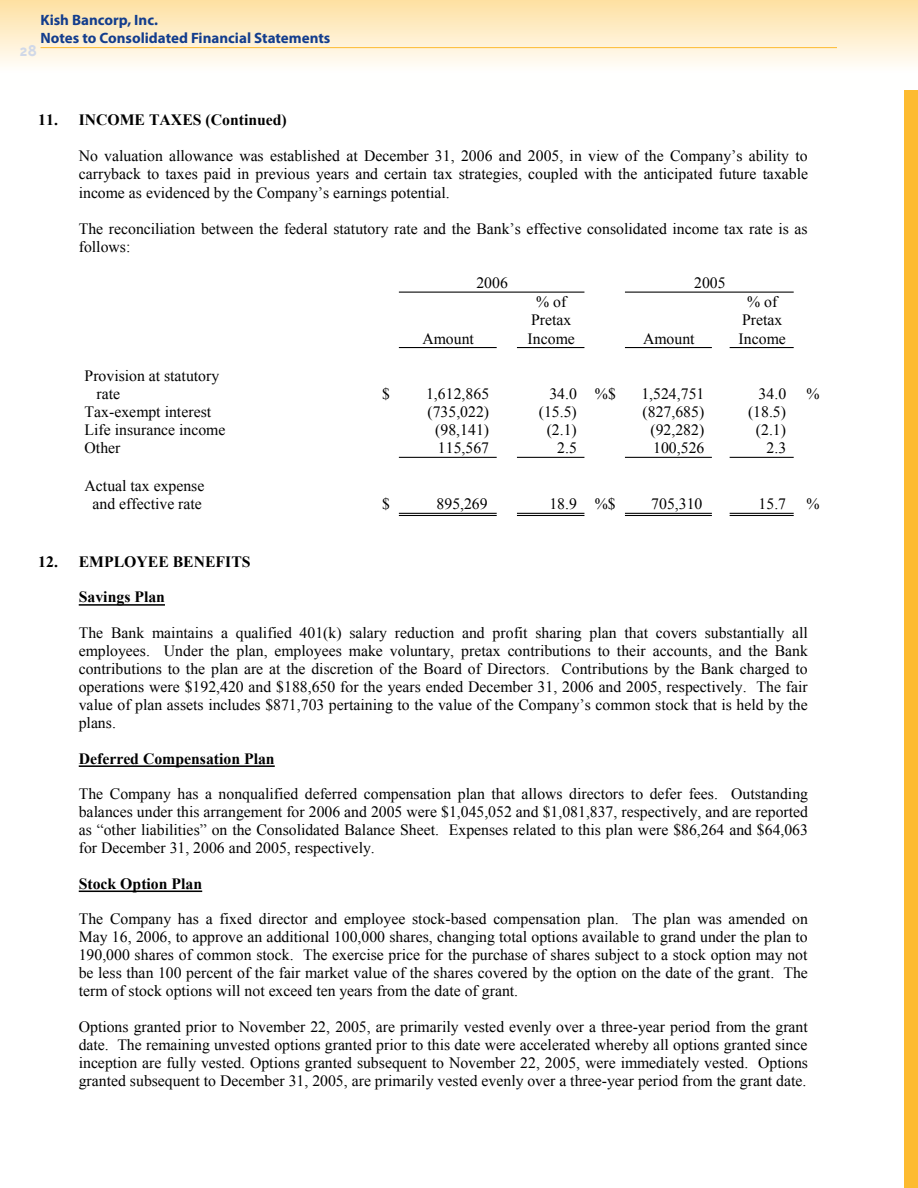
<style>
.page{position:relative;width:918px;height:1188px;background:#fff}
.page>*{position:absolute;margin:0;border:0;box-sizing:border-box;transform-origin:0 0}
.t1{font:700 18px "Triplex";color:#d0d8e8}
.t2{font:15.75px/18.1px "Times New Roman";color:#000;text-align:justify}
.t3{font:700 15.75px "Times New Roman";color:#000}
.t4{font:700 15px/18px "Myriad Pro";color:#133d8d}
</style>
<div class="page">
<div style="left:904px;top:54px;width:14px;height:1134px;background:#fdbb30"></div>
<div style="left:0;top:0;width:918px;height:90px;background:linear-gradient(to bottom,#fee1a4,#fff)"></div>
<svg style="left:917px;top:0;width:1px;height:90px"></svg>
<hr style="left:399px;top:292px;width:185px;height:1px;background:#000">
<hr style="left:625px;top:292px;width:169px;height:1px;background:#000">
<hr style="left:399px;top:347px;width:98px;height:1px;background:#000">
<hr style="left:517px;top:347px;width:67px;height:1px;background:#000">
<hr style="left:625px;top:347px;width:87px;height:1px;background:#000">
<hr style="left:730px;top:347px;width:64px;height:1px;background:#000">
<hr style="left:399px;top:457px;width:98px;height:1px;background:#000">
<hr style="left:517px;top:457px;width:67px;height:1px;background:#000">
<hr style="left:625px;top:457px;width:87px;height:1px;background:#000">
<hr style="left:730px;top:457px;width:64px;height:1px;background:#000">
<hr style="left:399px;top:513px;width:98px;height:1px;background:#000">
<hr style="left:399px;top:515px;width:98px;height:1px;background:#000">
<hr style="left:517px;top:513px;width:67px;height:1px;background:#000">
<hr style="left:517px;top:515px;width:67px;height:1px;background:#000">
<hr style="left:625px;top:513px;width:87px;height:1px;background:#000">
<hr style="left:625px;top:515px;width:87px;height:1px;background:#000">
<hr style="left:730px;top:513px;width:64px;height:1px;background:#000">
<hr style="left:730px;top:515px;width:64px;height:1px;background:#000">
<hr style="left:79px;top:604px;width:86px;height:2px;background:#000">
<hr style="left:79px;top:765px;width:196px;height:2px;background:#000">
<hr style="left:79px;top:891px;width:123px;height:1px;background:#000">
<hr style="left:40px;top:47px;width:797px;height:1px;background:#fdbb30">
<p class="t4" style="left:40px;top:10px;width:291px">Kish Bancorp, Inc.<br>Notes to Consolidated Financial Statements</p>
<p class="t1" style="left:20px;top:40px;width:18px">28</p>
<p class="t3" style="left:38px;top:109px;width:250px">11. INCOME TAXES (Continued)</p>
<p class="t2" style="left:79px;top:147px;width:731px">No valuation allowance was established at December 31, 2006 and 2005, in view of the Company’s ability to carryback to taxes paid in previous years and certain tax strategies, coupled with the anticipated future taxable income as evidenced by the Company’s earnings potential.</p>
<p class="t2" style="left:79px;top:219px;width:730px">The reconciliation between the federal statutory rate and the Bank’s effective consolidated income tax rate is as follows:</p>
<p class="t2" style="left:476px;top:273px;width:33px">2006</p>
<p class="t2" style="left:694px;top:273px;width:33px">2005</p>
<p class="t2" style="left:536px;top:293px;width:32px">% of</p>
<p class="t2" style="left:747px;top:293px;width:32px">% of</p>
<p class="t2" style="left:531px;top:311px;width:42px">Pretax</p>
<p class="t2" style="left:742px;top:311px;width:42px">Pretax</p>
<p class="t2" style="left:422px;top:329px;width:53px">Amount</p>
<p class="t2" style="left:528px;top:329px;width:49px">Income</p>
<p class="t2" style="left:643px;top:329px;width:53px">Amount</p>
<p class="t2" style="left:739px;top:329px;width:49px">Income</p>
<p class="t2" style="left:96px;top:366px;width:124px;text-indent:-12px">Provision at statutory rate</p>
<p class="t2" style="left:382px;top:384px;width:9px">$</p>
<p class="t2" style="left:426px;top:384px;width:65px">1,612,865</p>
<p class="t2" style="left:549px;top:384px;width:68px">34.0 %$</p>
<p class="t2" style="left:641px;top:384px;width:65px">1,524,751</p>
<p class="t2" style="left:759px;top:384px;width:29px">34.0</p>
<p class="t2" style="left:807px;top:384px;width:15px">%</p>
<p class="t2" style="left:85px;top:403px;width:128px">Tax-exempt interest</p>
<p class="t2" style="left:428px;top:403px;width:63px">(735,022)</p>
<p class="t2" style="left:539px;top:403px;width:40px">(15.5)</p>
<p class="t2" style="left:643px;top:403px;width:63px">(827,685)</p>
<p class="t2" style="left:748px;top:403px;width:40px">(18.5)</p>
<p class="t2" style="left:85px;top:421px;width:142px">Life insurance income</p>
<p class="t2" style="left:435px;top:421px;width:55px">(98,141)</p>
<p class="t2" style="left:547px;top:421px;width:32px">(2.1)</p>
<p class="t2" style="left:650px;top:421px;width:55px">(92,282)</p>
<p class="t2" style="left:756px;top:421px;width:32px">(2.1)</p>
<p class="t2" style="left:85px;top:439px;width:37px">Other</p>
<p class="t2" style="left:438px;top:439px;width:53px">115,567</p>
<p class="t2" style="left:557px;top:439px;width:21px">2.5</p>
<p class="t2" style="left:653px;top:439px;width:53px">100,526</p>
<p class="t2" style="left:767px;top:439px;width:21px">2.3</p>
<p class="t2" style="left:85px;top:476px;width:121px;text-align:center">Actual tax expense and effective rate</p>
<p class="t2" style="left:382px;top:494px;width:9px">$</p>
<p class="t2" style="left:437px;top:494px;width:53px">895,269</p>
<p class="t2" style="left:549px;top:494px;width:68px">18.9 %$</p>
<p class="t2" style="left:651px;top:494px;width:53px">705,310</p>
<p class="t2" style="left:759px;top:494px;width:29px">15.7</p>
<p class="t2" style="left:806px;top:494px;width:15px">%</p>
<p class="t3" style="left:38px;top:551px;width:214px">12. EMPLOYEE BENEFITS</p>
<p class="t3" style="left:79px;top:586px;width:88px">Savings Plan</p>
<p class="t2" style="left:79px;top:623px;width:731px">The Bank maintains a qualified 401(k) salary reduction and profit sharing plan that covers substantially all employees. Under the plan, employees make voluntary, pretax contributions to their accounts, and the Bank contributions to the plan are at the discretion of the Board of Directors. Contributions by the Bank charged to operations were $192,420 and $188,650 for the years ended December 31, 2006 and 2005, respectively. The fair value of plan assets includes $871,703 pertaining to the value of the Company’s common stock that is held by the plans.</p>
<p class="t3" style="left:79px;top:748px;width:197px">Deferred Compensation Plan</p>
<p class="t2" style="left:79px;top:784px;width:731px">The Company has a nonqualified deferred compensation plan that allows directors to defer fees. Outstanding balances under this arrangement for 2006 and 2005 were $1,045,052 and $1,081,837, respectively, and are reported as “other liabilities” on the Consolidated Balance Sheet. Expenses related to this plan were $86,264 and $64,063 for December 31, 2006 and 2005, respectively.</p>
<p class="t3" style="left:79px;top:873px;width:125px">Stock Option Plan</p>
<p class="t2" style="left:79px;top:909px;width:731px">The Company has a fixed director and employee stock-based compensation plan. The plan was amended on May 16, 2006, to approve an additional 100,000 shares, changing total options available to grand under the plan to 190,000 shares of common stock. The exercise price for the purchase of shares subject to a stock option may not be less than 100 percent of the fair market value of the shares covered by the option on the date of the grant. The term of stock options will not exceed ten years from the date of grant.</p>
<p class="t2" style="left:79px;top:1017px;width:731px">Options granted prior to November 22, 2005, are primarily vested evenly over a three-year period from the grant date. The remaining unvested options granted prior to this date were accelerated whereby all options granted since inception are fully vested. Options granted subsequent to November 22, 2005, were immediately vested. Options granted subsequent to December 31, 2005, are primarily vested evenly over a three-year period from the grant date.</p>
</div>
